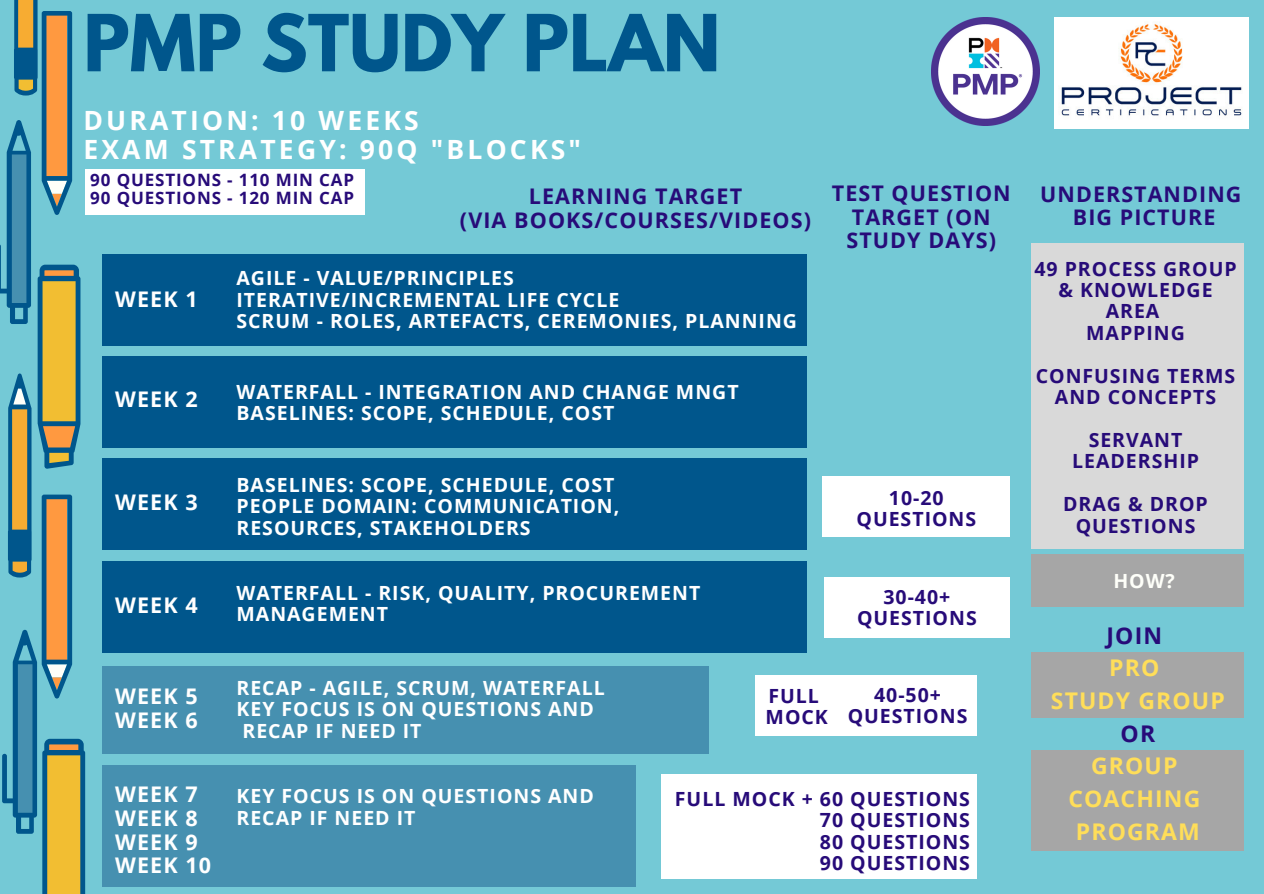
<style>
.page{position:relative;width:1264px;height:894px;background:#fff}
.page>*{position:absolute;margin:0;border:0;box-sizing:border-box;transform-origin:0 0}
.t1{font:700 69.6px "League Spartan";color:#00568c}
.t2{font:700 26.55px/29.2px "Open Sans";letter-spacing:.12em;color:#fff}
.t3{font:700 22.95px/32.7px "Open Sans";letter-spacing:.05em;color:#ffde59;text-align:center}
.t4{font:700 22.95px "Open Sans";letter-spacing:.05em;color:#270b79}
.t5{font:700 21.6px/23.7px "Open Sans";letter-spacing:.05em;color:#270b79;text-align:center}
.t6{font:700 21.6px/23.7px "Open Sans";letter-spacing:.05em;color:#fff}
.t7{font:700 21.45px/23.2px "Open Sans";letter-spacing:.05em;color:#270b79;text-align:center}
.t8{font:700 19.5px/21.5px "Open Sans";letter-spacing:.05em;color:#fff}
.t9{font:700 19.5px/21.5px "Open Sans";letter-spacing:.05em;color:#270b79;text-align:center}
.t10{font:700 19.5px "Open Sans";color:#fefff9}
.t11{font:700 16.95px/18px "Open Sans";letter-spacing:.05em;color:#270b79}
</style>
<div class="page">
<div style="left:0;top:0;width:1263px;height:893px;background:#74c9d6"></div>
<svg style="left:0;top:0;width:85px;height:893px"></svg>
<img style="left:1054px;top:17px;width:194px;height:112px">
<div style="left:102px;top:765px;width:533px;height:121px;background:#4690b0"></div>
<div style="left:661px;top:774px;width:315px;height:104px;background:#fff"></div>
<div style="left:102px;top:254px;width:704px;height:91px;background:#00568c"></div>
<div style="left:102px;top:356px;width:704px;height:91px;background:#00568c"></div>
<div style="left:102px;top:458px;width:704px;height:91px;background:#00568c"></div>
<div style="left:102px;top:561px;width:704px;height:91px;background:#00568c"></div>
<div style="left:102px;top:665px;width:606px;height:88px;background:#4690b0"></div>
<div style="left:755px;top:674px;width:221px;height:61px;background:#fff"></div>
<div style="left:823px;top:577px;width:186px;height:61px;background:#fff"></div>
<div style="left:822px;top:475px;width:187px;height:61px;background:#fff"></div>
<div style="left:1031px;top:553px;width:213px;height:53px;background:#a6a6a6"></div>
<div style="left:85px;top:170px;width:279px;height:45px;background:#fff"></div>
<div style="left:1031px;top:243px;width:213px;height:305px;background:#d9d9d9"></div>
<div style="left:1031px;top:652px;width:213px;height:65px;background:#a6a6a6"></div>
<div style="left:1031px;top:750px;width:213px;height:100px;background:#a6a6a6"></div>
<img style="left:931px;top:17px;width:108px;height:108px">
<h1 class="t1" style="left:83px;top:9px;width:638px">PMP STUDY PLAN</h1>
<h2 class="t2" style="left:83px;top:105px;width:499px">DURATION: 10 WEEKS<br>EXAM STRATEGY: 90Q "BLOCKS"</h2>
<p class="t11" style="left:90px;top:170px;width:265px">90 QUESTIONS - 110 MIN CAP<br>90 QUESTIONS - 120 MIN CAP</p>
<p class="t5" style="left:460px;top:184px;width:352px">LEARNING TARGET<br>(VIA BOOKS/COURSES/VIDEOS)</p>
<p class="t6" style="left:115px;top:286px;width:84px">WEEK 1</p>
<p class="t6" style="left:115px;top:386px;width:84px">WEEK 2</p>
<p class="t6" style="left:115px;top:489px;width:84px">WEEK 3</p>
<p class="t6" style="left:115px;top:593px;width:84px">WEEK 4</p>
<p class="t8" style="left:236px;top:267px;width:562px">AGILE - VALUE/PRINCIPLES<br>ITERATIVE/INCREMENTAL LIFE CYCLE<br>SCRUM - ROLES, ARTEFACTS, CEREMONIES, PLANNING</p>
<p class="t8" style="left:236px;top:380px;width:503px">WATERFALL - INTEGRATION AND CHANGE MNGT<br>BASELINES: SCOPE, SCHEDULE, COST</p>
<p class="t8" style="left:236px;top:473px;width:384px">BASELINES: SCOPE, SCHEDULE, COST<br>PEOPLE DOMAIN: COMMUNICATION,<br>RESOURCES, STAKEHOLDERS</p>
<p class="t8" style="left:236px;top:581px;width:465px">WATERFALL - RISK, QUALITY, PROCUREMENT<br>MANAGEMENT</p>
<p class="t5" style="left:831px;top:181px;width:180px">TEST QUESTION<br>TARGET (ON<br>STUDY DAYS)</p>
<p class="t9" style="left:856px;top:486px;width:121px">10-20<br>QUESTIONS</p>
<p class="t9" style="left:857px;top:585px;width:121px">30-40+<br>QUESTIONS</p>
<p class="t6" style="left:115px;top:683px;width:84px">WEEK 5<br>WEEK 6</p>
<p class="t6" style="left:115px;top:781px;width:97px">WEEK 7<br>WEEK 8<br>WEEK 9<br>WEEK 10</p>
<p class="t8" style="left:236px;top:676px;width:370px">RECAP - AGILE, SCRUM, WATERFALL</p>
<p class="t8" style="left:236px;top:698px;width:359px">KEY FOCUS IS ON QUESTIONS AND</p>
<p class="t8" style="left:242px;top:719px;width:180px">RECAP IF NEED IT</p>
<p class="t8" style="left:236px;top:784px;width:359px">KEY FOCUS IS ON QUESTIONS AND<br>RECAP IF NEED IT</p>
<p class="t9" style="left:765px;top:684px;width:64px;text-align:left">FULL<br>MOCK</p>
<p class="t9" style="left:847px;top:683px;width:121px">40-50+<br>QUESTIONS</p>
<p class="t9" style="left:820px;top:787px;width:151px;text-align:justify;text-indent:-145px">FULL MOCK + 60 QUESTIONS 70 QUESTIONS 80 QUESTIONS 90 QUESTIONS</p>
<p class="t7" style="left:1040px;top:182px;width:203px">UNDERSTANDING<br>BIG PICTURE</p>
<p class="t9" style="left:1034px;top:257px;width:204px">49 PROCESS GROUP &amp; KNOWLEDGE<br>AREA<br>MAPPING</p>
<p class="t9" style="left:1035px;top:364px;width:201px">CONFUSING TERMS<br>AND CONCEPTS</p>
<p class="t9" style="left:1072px;top:428px;width:128px">SERVANT<br>LEADERSHIP</p>
<p class="t9" style="left:1063px;top:493px;width:146px">DRAG &amp; DROP<br>QUESTIONS</p>
<p class="t10" style="left:1113px;top:567px;width:63px">HOW?</p>
<p class="t4" style="left:1106px;top:619px;width:57px">JOIN</p>
<p class="t3" style="left:1050px;top:651px;width:175px">PRO<br>STUDY GROUP</p>
<p class="t4" style="left:1120px;top:717px;width:36px">OR</p>
<p class="t3" style="left:1068px;top:749px;width:133px">GROUP<br>COACHING<br>PROGRAM</p>
</div>
